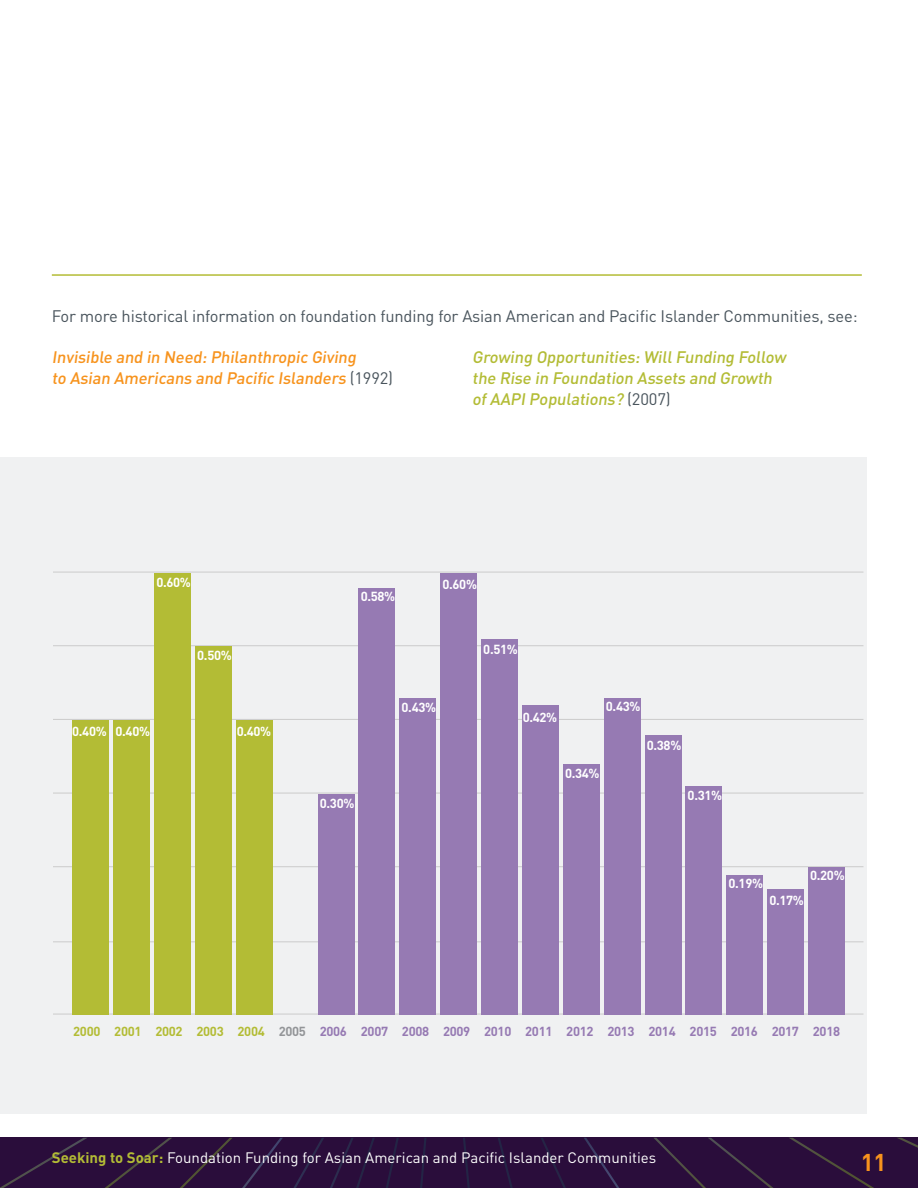
<style>
.page{position:relative;width:918px;height:1188px;background:#fff}
.page>*{position:absolute;margin:0;border:0;box-sizing:border-box;transform-origin:0 0}
.t1{font:700 24px "DIN";color:#f7931d}
.t2{font:16.5px "DIN";letter-spacing:-.01em;color:#49545c}
.t3{font:500 16.5px/21px "DIN";color:#b3bc35}
.t4{font:500 16.5px/21px "DIN";color:#f7931d}
.t5{font:15px "DIN";color:#fff}
.t6{font:700 13.05px "DIN";letter-spacing:-.025em;color:#fff}
.t7{font:700 13.05px "DIN";letter-spacing:-.025em;color:#967ab3}
.s1{font-weight:400;color:#49545c}
.s2{color:#b3bc35}
.s3{color:#939598}
.s4{font-weight:700;color:#b3bc35}
</style>
<div class="page">
<div style="left:0;top:1138px;width:918px;height:50px;background:#2a0d3b"></div>
<svg style="left:498px;top:1138px;width:15px;height:50px"></svg>
<svg style="left:386px;top:1138px;width:13px;height:50px"></svg>
<svg style="left:789px;top:1138px;width:85px;height:50px"></svg>
<svg style="left:180px;top:1138px;width:52px;height:50px"></svg>
<svg style="left:330px;top:1138px;width:45px;height:50px"></svg>
<svg style="left:420px;top:1138px;width:6px;height:50px"></svg>
<svg style="left:294px;top:1138px;width:30px;height:50px"></svg>
<svg style="left:105px;top:1138px;width:67px;height:50px"></svg>
<svg style="left:897px;top:1138px;width:21px;height:10px"></svg>
<svg style="left:463px;top:1138px;width:7px;height:50px"></svg>
<svg style="left:584px;top:1138px;width:35px;height:50px"></svg>
<svg style="left:0;top:1138px;width:87px;height:50px"></svg>
<svg style="left:242px;top:1138px;width:41px;height:50px"></svg>
<svg style="left:654px;top:1138px;width:119px;height:50px"></svg>
<svg style="left:541px;top:1138px;width:25px;height:50px"></svg>
<div style="left:0;top:458px;width:866px;height:656px;background:#f0f1f2"></div>
<hr style="left:54px;top:941px;width:809px;height:1px;background:#cbcbcb">
<hr style="left:54px;top:1014px;width:809px;height:1px;background:#cbcbcb">
<hr style="left:54px;top:866px;width:809px;height:1px;background:#cbcbcb">
<hr style="left:54px;top:793px;width:809px;height:1px;background:#cbcbcb">
<hr style="left:54px;top:719px;width:809px;height:1px;background:#cbcbcb">
<hr style="left:54px;top:645px;width:809px;height:1px;background:#cbcbcb">
<hr style="left:54px;top:572px;width:809px;height:1px;background:#cbcbcb">
<div style="left:808px;top:867px;width:37px;height:148px;background:#967ab3"></div>
<div style="left:767px;top:889px;width:37px;height:126px;background:#967ab3"></div>
<div style="left:726px;top:875px;width:37px;height:140px;background:#967ab3"></div>
<div style="left:686px;top:786px;width:36px;height:229px;background:#967ab3"></div>
<div style="left:645px;top:735px;width:36px;height:280px;background:#967ab3"></div>
<div style="left:604px;top:698px;width:37px;height:317px;background:#967ab3"></div>
<div style="left:563px;top:764px;width:37px;height:251px;background:#967ab3"></div>
<div style="left:522px;top:705px;width:37px;height:310px;background:#967ab3"></div>
<div style="left:481px;top:639px;width:37px;height:376px;background:#967ab3"></div>
<div style="left:440px;top:573px;width:37px;height:442px;background:#967ab3"></div>
<div style="left:399px;top:698px;width:37px;height:317px;background:#967ab3"></div>
<div style="left:359px;top:588px;width:36px;height:427px;background:#967ab3"></div>
<div style="left:318px;top:794px;width:37px;height:221px;background:#967ab3"></div>
<div style="left:236px;top:720px;width:37px;height:295px;background:#b3bc35"></div>
<div style="left:195px;top:646px;width:37px;height:369px;background:#b3bc35"></div>
<div style="left:154px;top:573px;width:37px;height:442px;background:#b3bc35"></div>
<div style="left:113px;top:720px;width:37px;height:295px;background:#b3bc35"></div>
<div style="left:73px;top:720px;width:36px;height:295px;background:#b3bc35"></div>
<hr style="left:52px;top:274px;width:810px;height:2px;background:#b3bc35">
<p class="t2" style="left:52px;top:306px;width:807px">For more historical information on foundation funding for Asian American and Pacific Islander Communities, see:</p>
<p class="t4" style="left:52px;top:346px;width:343px">Invisible and in Need:Philanthropic Giving<br>to Asian Americans and Pacific Islanders <span class="s1">( 1 9 9 2 )</span></p>
<p class="t3" style="left:472px;top:346px;width:318px">Growing Opportunities:WillFunding Follow the Rise in Foundation Assets and Growth ofAAPIPopulations? <span class="s1">( 2 0 0 7 )</span></p>
<p class="t6" style="left:156px;top:573px;width:36px">0.60%</p>
<p class="t6" style="left:442px;top:576px;width:36px">0.60%</p>
<p class="t6" style="left:72px;top:722px;width:79px">0.40% 0.40%</p>
<p class="t6" style="left:197px;top:647px;width:36px">0.50%</p>
<p class="t6" style="left:237px;top:722px;width:36px">0.40%</p>
<p class="t6" style="left:361px;top:588px;width:36px">0.58%</p>
<p class="t6" style="left:320px;top:794px;width:36px">0.30%</p>
<p class="t6" style="left:402px;top:699px;width:36px">0.43%</p>
<p class="t6" style="left:483px;top:640px;width:36px">0.51%</p>
<p class="t6" style="left:523px;top:709px;width:36px">0.42%</p>
<p class="t6" style="left:606px;top:698px;width:36px">0.43%</p>
<p class="t6" style="left:565px;top:764px;width:36px">0.34%</p>
<p class="t6" style="left:647px;top:737px;width:36px">0.38%</p>
<p class="t6" style="left:688px;top:787px;width:36px">0.31%</p>
<p class="t6" style="left:729px;top:875px;width:36px">0.19%</p>
<p class="t6" style="left:810px;top:867px;width:36px">0.20%</p>
<p class="t6" style="left:769px;top:891px;width:36px">0.17%</p>
<p class="t7" style="left:73px;top:1022px;width:768px"><span class="s2">2000 2001 2002 2003 2004</span> <span class="s3">2005</span> 2006 2007 2008 2009 2010 2011 2012 2013 2014 2015 2016 2017 2018</p>
<p class="t5" style="left:52px;top:1148px;width:606px"><span class="s4">Seeking to Soar:</span> Foundation Funding for Asian American and Pacific Islander Communities</p>
<h1 class="t1" style="left:861px;top:1146px;width:27px">11</h1>
</div>
